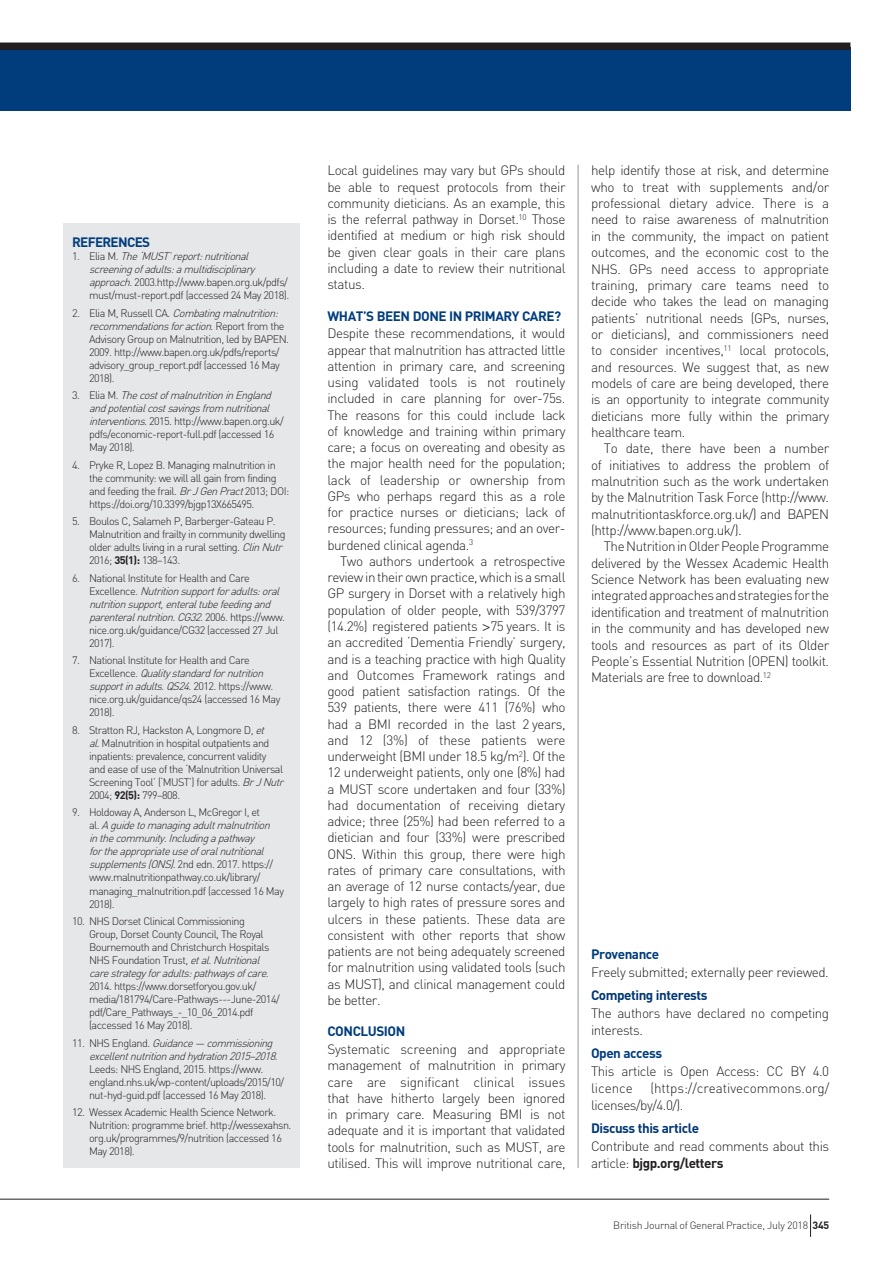
<style>
.page{position:relative;width:893px;height:1263px;background:#fff}
.page>*{position:absolute;margin:0;border:0;box-sizing:border-box;transform-origin:0 0}
.Body_copy_indent{font:300 13.5px/16.2px "DIN";letter-spacing:-.035em;color:#231f20;text-align:justify}
.C_Header{font:300 13.5px/16.4px "DIN";letter-spacing:-.035em;color:#231f20;text-align:justify}
.Body_Copy_First_para{font:300 13.5px/16.2px "DIN";letter-spacing:-.035em;color:#231f20;text-align:justify}
.Acknowledgements_cop{font:300 13.5px/16.6px "DIN";letter-spacing:-.035em;color:#231f20}
.Acknowledgements_cop-2{font:300 13.5px/16.6px "DIN";letter-spacing:-.005em;color:#231f20}
.Sub_Head_B_Header{font:700 13.5px "DIN";letter-spacing:-.035em;color:#013d7d}
.Acknowledgements_Bol{font:700 13.5px "DIN";letter-spacing:-.035em;color:#013775}
.Acknowledgements_Bol-2{font:700 13.5px "DIN";letter-spacing:-.035em;color:#013d7d}
.Reference_heading{font:700 13.5px "DIN";letter-spacing:-.05em;color:#013d7d}
.References_Body_Copy{font:300 10.8px/13px "DIN";letter-spacing:-.05em;color:#231f20}
.t1{font:300 10.5px "DIN";letter-spacing:-.025em;color:#231f20}
.s1{font-style:italic}
.s2{font-weight:700}
.s3{font-family:"Helvetica"}
</style>
<div class="page">
<hr style="left:578px;top:165px;width:1px;height:1003px;background:#939598">
<hr style="left:0;top:1199px;width:829px;height:1px;background:#231f20">
<svg style="left:810px;top:1214px;width:1px;height:23px"></svg>
<div style="left:0;top:48px;width:850px;height:63px;background:#013d7d"></div>
<div style="left:0;top:43px;width:850px;height:7px;background:#231f20"></div>
<div style="left:64px;top:223px;width:236px;height:945px;background:#e6e7e9"></div>
<p class="Reference_heading" style="left:72px;top:233px;width:80px">REFERENCES</p>
<p class="References_Body_Copy" style="left:89px;top:250px;width:202px;text-indent:-17px">1 . E l i a M . <span class="s1">The‘MUST’report:nutritional screeningofadults:amultidisciplinary approach</span>. 2003.http://www.bapen.org.uk/pdfs/ must/must-report.pdf (accessed 24 May 2018).</p>
<p class="References_Body_Copy" style="left:89px;top:306px;width:202px;text-indent:-17px">2 . E l i a M , R u s s e l l C A . <span class="s1">Combatingmalnutrition: recommendationsforaction</span>. R e p o rt f r o m t h e Advisory Group on Malnutrition, led by BAPEN.<br>2009. http://www.bapen.org.uk/pdfs/reports/ advisory_group_report.pdf (accessed 16 May 2018).</p>
<p class="References_Body_Copy" style="left:89px;top:389px;width:196px;text-indent:-17px">3 . E l i a M . <span class="s1">ThecostofmalnutritioninEngland andpotentialcostsavingsfrom nutritional interventions.</span>2015. http://www.bapen.org.uk/ pdfs/economic-report-full.pdf (accessed 16<br>May 2018).</p>
<p class="References_Body_Copy" style="left:89px;top:458px;width:202px;text-indent:-17px">4. Pryke R, Lopez B. Managing malnutrition in the community: we will all gain from finding and feeding the frail. <span class="s1">BrJGenPract</span>2013; DOI: https://doi.org/10.3399/bjgp13X665495.</p>
<p class="References_Body_Copy" style="left:89px;top:515px;width:198px;text-indent:-17px">5. Boulos C, Salameh P, Barberger-Gateau P.<br>Malnutrition and frailty in community dwelling older adults living in a rural setting. <span class="s1">ClinNutr </span>2016; <span class="s2">35(1):</span> 138–143.</p>
<p class="References_Body_Copy" style="left:89px;top:571px;width:198px;text-indent:-17px">6. National Institute for Health and Care<br>E x c e l l e n c e . <span class="s1">Nutritionsupportforadults:oral nutritionsupport,enteraltubefeedingand parenteralnutrition.CG32</span>. 2 0 0 6 . h t t p s : //www . nice.org.uk/guidance/CG32 (accessed 27 Jul 2017).</p>
<p class="References_Body_Copy" style="left:89px;top:654px;width:193px;text-indent:-17px">7. National Institute for Health and Care<br>E x c e l l e n c e . <span class="s1">Qualitystandardfornutrition supportinadults.QS24.</span>2 0 1 2 . h t t p s : //www . nice.org.uk/guidance/qs24 (accessed 16 May 2018).</p>
<p class="References_Body_Copy" style="left:89px;top:723px;width:199px;text-indent:-17px">8. Stratton RJ, Hackston A, Longmore D, <span class="s1">et<br>al</span>. Malnutrition in hospital outpatients and inpatients: prevalence, concurrent validity<br>and ease of use of the ‘Malnutrition Universal Screening Tool’ (‘MUST’) for adults. <span class="s1">BrJNutr </span>2004; <span class="s2">92(5):</span> 799–808.</p>
<p class="References_Body_Copy" style="left:89px;top:806px;width:197px;text-indent:-17px">9. Holdoway A, Anderson L, McGregor I, et<br>a l . <span class="s1">Aguidetomanagingadultmalnutrition inthecommunity.Includingapathway fortheappropriateuseoforalnutritional supplements(ONS)</span>. 2nd edn. 2017. https:// www.malnutritionpathway.co.uk/library/ managing_malnutrition.pdf (accessed 16 May 2018).</p>
<p class="References_Body_Copy" style="left:89px;top:914px;width:192px;text-indent:-17px">10. NHS Dorset Clinical Commissioning<br>Group, Dorset County Council, The Royal Bournemouth and Christchurch Hospitals NHS Foundation Trust, <span class="s1">etal.Nutritional carestrategyforadults:pathwaysofcare</span>.<br>2014. https://www.dorsetforyou.gov.uk/ media/181794/Care-Pathways---June-2014/ pdf/Care_Pathways_-_10_06_2014.pdf (accessed 16 May 2018).</p>
<p class="References_Body_Copy" style="left:89px;top:1036px;width:197px;text-indent:-17px">1 1 . N H S E n g l a n d . <span class="s1">Guidance— commissioning excellentnutritionandhydration2015–2018</span>.<br>Leeds: NHS England, 2015. https://www. england.nhs.uk/wp-content/uploads/2015/10/ nut-hyd-guid.pdf (accessed 16 May 2018).</p>
<p class="References_Body_Copy" style="left:89px;top:1105px;width:204px;text-indent:-17px">12. Wessex Academic Health Science Network.<br>Nutrition: programme brief. http://wessexahsn. org.uk/programmes/9/nutrition (accessed 16<br>May 2018).</p>
<p class="Body_copy_indent" style="left:327px;top:162px;width:240px">Local guidelines may vary but GPs should be able to request protocols from their community dieticians. As an example, this is the referral pathway in Dorset.<sup>10</sup> Those identified at medium or high risk should be given clear goals in their care plans including a date to review their nutritional status.</p>
<p class="Sub_Head_B_Header" style="left:327px;top:307px;width:235px">WHAT’S BEEN DONE IN PRIMARY CARE?</p>
<p class="Body_Copy_First_para" style="left:327px;top:325px;width:240px">Despite these recommendations, it would appear that malnutrition has attracted little attention in primary care, and screening using validated tools is not routinely included in care planning for over-75s.<br>The reasons for this could include lack of knowledge and training within primary care; a focus on overeating and obesity as the major health need for the population; lack of leadership or ownership from GPs who perhaps regard this as a role for practice nurses or dieticians; lack of resources; funding pressures; and an over&shy;burdened clinical agenda.<sup>3</sup></p>
<p class="Body_copy_indent" style="left:327px;top:553px;width:240px;text-indent:13px">Two authors undertook a retrospective review in their own practice, which is a small GP surgery in Dorset with a relatively high population of older people, with 539/3797 (14.2%) registered patients <span class="s3">&gt;</span>75 years. It is an accredited ‘Dementia Friendly’ surgery, and is a teaching practice with high Quality and Outcomes Framework ratings and good patient satisfaction ratings. Of the 539 patients, there were 411 (76%) who had a BMI recorded in the last 2 years, and 12 (3%) of these patients were underweight (BMI under 18.5 kg/m<sup>2</sup>). Of the 12 underweight patients, only one (8%) had a MUST score undertaken and four (33%) had documentation of receiving dietary advice; three (25%) had been referred to a dietician and four (33%) were prescribed ONS. Within this group, there were high rates of primary care consultations, with an average of 12 nurse contacts/year, due largely to high rates of pressure sores and ulcers in these patients. These data are consistent with other reports that show patients are not being adequately screened for malnutrition using validated tools (such as MUST), and clinical management could be better.</p>
<p class="Sub_Head_B_Header" style="left:327px;top:1023px;width:79px">CONCLUSION</p>
<p class="C_Header" style="left:327px;top:1041px;width:240px">Systematic screening and appropriate management of malnutrition in primary care are significant clinical issues that have hitherto largely been ignored in primary care. Measuring BMI is not adequate and it is important that validated tools for malnutrition, such as MUST, are utilised. This will improve nutritional care,</p>
<p class="C_Header" style="left:591px;top:162px;width:240px">help identify those at risk, and determine who to treat with supplements and/or professional dietary advice. There is a need to raise awareness of malnutrition in the community, the impact on patient outcomes, and the economic cost to the NHS. GPs need access to appropriate training, primary care teams need to decide who takes the lead on managing patients’ nutritional needs (GPs, nurses, or dieticians), and commissioners need to consider incentives,<sup>11</sup> local protocols, and resources. We suggest that, as new models of care are being developed, there is an opportunity to integrate community dieticians more fully within the primary healthcare team.</p>
<p class="Body_copy_indent" style="left:591px;top:440px;width:240px;text-indent:13px">To date, there have been a number of initiatives to address the problem of malnutrition such as the work undertaken by the Malnutrition Task Force (http://www. malnutritiontaskforce.org.uk/) and BAPEN (http://www.bapen.org.uk/).</p>
<p class="Body_copy_indent" style="left:591px;top:538px;width:240px;text-indent:13px">The Nutrition in Older People Programme delivered by the Wessex Academic Health Science Network has been evaluating new integrated approaches and strategies for the identification and treatment of malnutrition in the community and has developed new tools and resources as part of its Older People’s Essential Nutrition (OPEN) toolkit.<br>Materials are free to download.<sup>12</sup></p>
<p class="Acknowledgements_Bol-2" style="left:591px;top:945px;width:70px">Provenance</p>
<p class="Acknowledgements_cop" style="left:591px;top:963px;width:239px">Freely submitted; externally peer reviewed.</p>
<p class="Acknowledgements_Bol" style="left:591px;top:986px;width:118px">Competing interests</p>
<p class="Acknowledgements_cop" style="left:591px;top:1005px;width:240px">The authors have declared no competing interests.</p>
<p class="Acknowledgements_Bol-2" style="left:591px;top:1045px;width:73px">Open access</p>
<p class="Acknowledgements_cop" style="left:591px;top:1063px;width:240px">This article is Open Access: CC BY 4.0 licence</p>
<p class="Acknowledgements_cop-2" style="left:591px;top:1080px;width:240px;text-indent:59px">(https://creativecommons.org/ licenses/by/4.0/).</p>
<p class="Acknowledgements_Bol" style="left:591px;top:1119px;width:110px">Discuss this article</p>
<p class="Acknowledgements_cop" style="left:591px;top:1138px;width:240px">Contribute and read comments about this article: <span class="s2">bjgp.org/letters</span></p>
<p class="t1" style="left:613px;top:1219px;width:217px">British Journal of General Practice, July 2018 <span class="s2">345</span></p>
</div>
